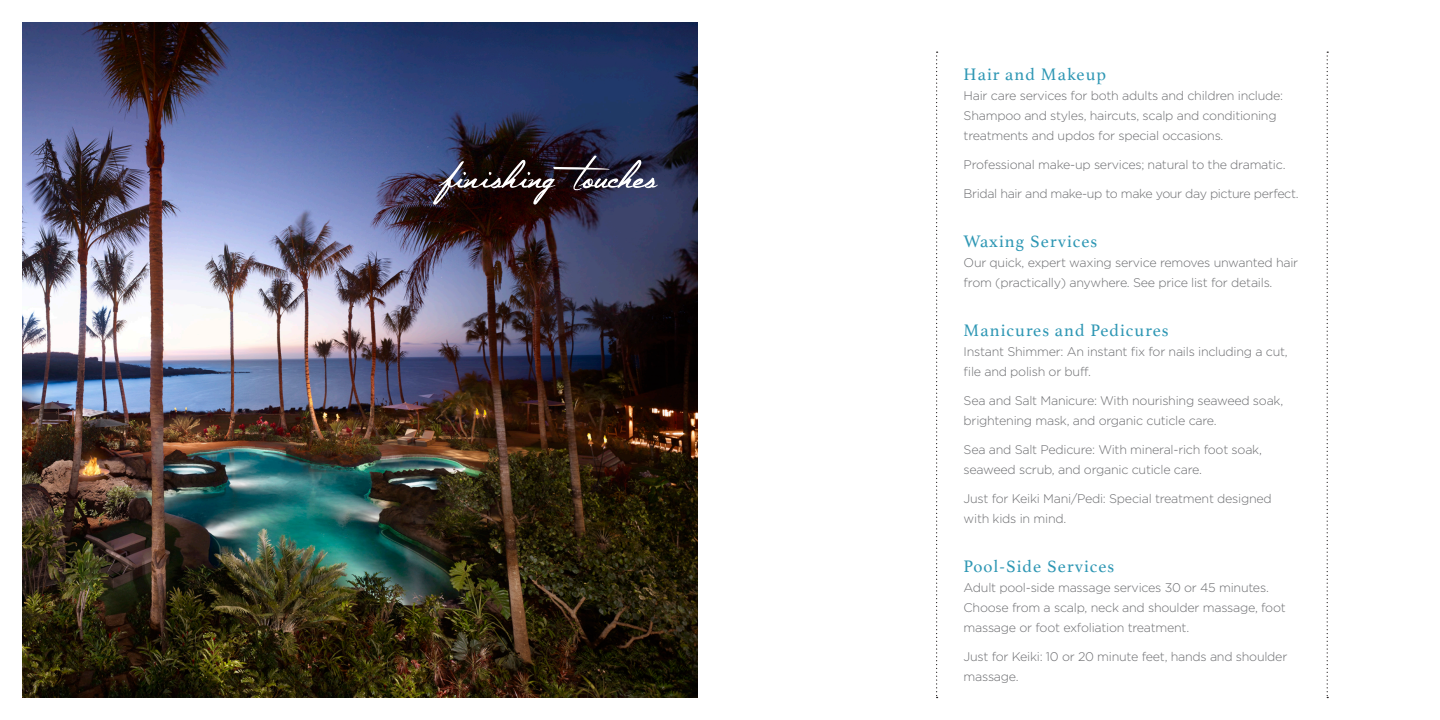
<style>
.page{position:relative;width:1440px;height:720px;background:#fff}
.page>*{position:absolute;margin:0;border:0;box-sizing:border-box;transform-origin:0 0}
.t1{font:75px "The Constellation of Heracles";color:#fff}
.t2{font:17.5px "Athelas";letter-spacing:.06em;color:#2e97b4}
.t3{font:300 12.5px/20px "Gotham HTF";letter-spacing:-.02em;color:#6c6d70}
</style>
<div class="page">
<img style="left:22px;top:22px;width:676px;height:676px">
<svg style="left:936px;top:52px;width:2px;height:646px"></svg>
<svg style="left:1327px;top:52px;width:1px;height:646px"></svg>
<p class="t1" style="left:441px;top:118px;width:217px">finishing Touches</p>
<p class="t2" style="left:964px;top:61px;width:144px">Hair and Makeup</p>
<p class="t3" style="left:964px;top:86px;width:321px">Hair care services for both adults and children include:<br>Shampoo and styles, haircuts, scalp and conditioning treatments and updos for special occasions.</p>
<p class="t3" style="left:964px;top:155px;width:323px">Professional make-up services; natural to the dramatic.</p>
<p class="t3" style="left:964px;top:184px;width:336px">Bridal hair and make-up to make your day picture perfect.</p>
<p class="t2" style="left:964px;top:228px;width:135px">Waxing Services</p>
<p class="t3" style="left:964px;top:253px;width:336px">Our quick, expert waxing service removes unwanted hair from (practically) anywhere. See price list for details.</p>
<p class="t2" style="left:964px;top:317px;width:207px">Manicures and Pedicures</p>
<p class="t3" style="left:964px;top:342px;width:326px">Instant Shimmer: An instant fix for nails including a cut, file and polish or buff.</p>
<p class="t3" style="left:964px;top:391px;width:321px">Sea and Salt Manicure: With nourishing seaweed soak, brightening mask, and organic cuticle care.</p>
<p class="t3" style="left:964px;top:440px;width:300px">Sea and Salt Pedicure: With mineral-rich foot soak, seaweed scrub, and organic cuticle care.</p>
<p class="t3" style="left:964px;top:489px;width:310px">Just for Keiki Mani/Pedi: Special treatment designed with kids in mind.</p>
<p class="t2" style="left:964px;top:553px;width:152px">Pool-Side Services</p>
<p class="t3" style="left:964px;top:578px;width:324px">Adult pool-side massage services 30 or 45 minutes.<br>Choose from a scalp, neck and shoulder massage, foot massage or foot exfoliation treatment.</p>
<p class="t3" style="left:964px;top:647px;width:325px">Just for Keiki: 10 or 20 minute feet, hands and shoulder massage.</p>
</div>
